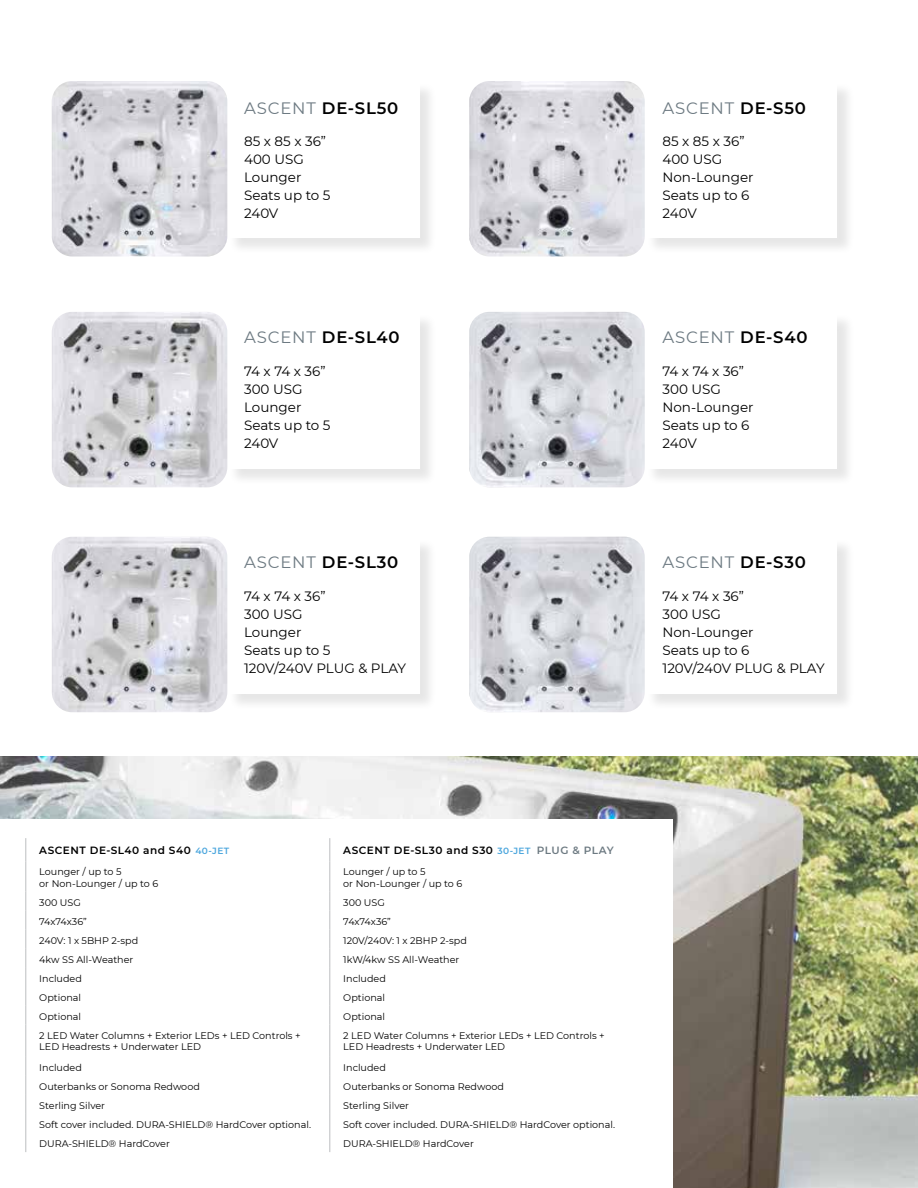
<style>
.page{position:relative;width:918px;height:1188px;background:#fff}
.page>*{position:absolute;margin:0;border:0;box-sizing:border-box;transform-origin:0 0}
.t1{font:600 16.5px "Montserrat";letter-spacing:.05em;color:#000}
.t2{font:16.5px "Montserrat";letter-spacing:.05em;color:#6d7a82}
.t3{font:13.5px/18px "Montserrat";color:#000}
.t4{font:600 10.5px "Montserrat";letter-spacing:.05em;color:#000}
.t5{font:9.6px/11.6px "Montserrat";color:#000}
.s1{font-weight:400;color:#6d7a82}
.s2{font-weight:600;color:#000}
.s3{font-size:9px;color:#4ba6dd}
.s4{color:#6d7a82}
</style>
<div class="page">
<img style="left:0;top:756px;width:918px;height:432px">
<div style="left:0;top:820px;width:673px;height:368px;background:#fff"></div>
<svg style="left:25px;top:838px;width:1px;height:23px"></svg>
<svg style="left:329px;top:838px;width:1px;height:23px"></svg>
<hr style="left:25px;top:861px;width:1px;height:31px;background:#bcbec0">
<hr style="left:329px;top:861px;width:1px;height:31px;background:#bcbec0">
<svg style="left:25px;top:892px;width:1px;height:133px"></svg>
<svg style="left:329px;top:892px;width:1px;height:133px"></svg>
<hr style="left:25px;top:1025px;width:1px;height:32px;background:#bcbec0">
<hr style="left:329px;top:1025px;width:1px;height:32px;background:#bcbec0">
<svg style="left:25px;top:1057px;width:1px;height:95px"></svg>
<svg style="left:329px;top:1057px;width:1px;height:95px"></svg>
<div style="left:229px;top:82px;width:209px;height:173px;background:#000;opacity:.1"></div>
<div style="left:227px;top:81px;width:193px;height:157px;background:#fff"></div>
<img style="left:52px;top:81px;width:175px;height:175px">
<div style="left:646px;top:82px;width:209px;height:173px;background:#000;opacity:.1"></div>
<div style="left:645px;top:81px;width:192px;height:157px;background:#fff"></div>
<img style="left:469px;top:81px;width:176px;height:175px">
<div style="left:229px;top:538px;width:209px;height:173px;background:#000;opacity:.1"></div>
<div style="left:227px;top:537px;width:193px;height:156px;background:#fff"></div>
<img style="left:52px;top:537px;width:175px;height:175px">
<div style="left:646px;top:538px;width:209px;height:173px;background:#000;opacity:.1"></div>
<div style="left:645px;top:537px;width:192px;height:156px;background:#fff"></div>
<img style="left:469px;top:537px;width:176px;height:175px">
<div style="left:229px;top:313px;width:209px;height:173px;background:#000;opacity:.1"></div>
<div style="left:227px;top:312px;width:193px;height:156px;background:#fff"></div>
<img style="left:52px;top:312px;width:175px;height:175px">
<div style="left:646px;top:313px;width:209px;height:173px;background:#000;opacity:.1"></div>
<div style="left:645px;top:312px;width:192px;height:156px;background:#fff"></div>
<img style="left:469px;top:312px;width:176px;height:175px">
<h1 class="t1" style="left:244px;top:96px;width:156px"><span class="s1">ASCENT</span> DE-SL50</h1>
<h2 class="t3" style="left:244px;top:132px;width:88px">85 x 85 x 36”<br>400 USG<br>Lounger<br>Seats up to 5<br>240V</h2>
<h1 class="t1" style="left:244px;top:326px;width:157px"><span class="s1">ASCENT</span> DE-SL40</h1>
<h2 class="t3" style="left:244px;top:362px;width:88px">74 x 74 x 36”<br>300 USG<br>Lounger<br>Seats up to 5<br>240V</h2>
<h1 class="t1" style="left:244px;top:551px;width:156px"><span class="s1">ASCENT</span> DE-SL30</h1>
<h2 class="t3" style="left:244px;top:586px;width:164px">74 x 74 x 36”<br>300 USG<br>Lounger<br>Seats up to 5<br>120V/240V PLUG &amp; PLAY</h2>
<h1 class="t2" style="left:662px;top:97px;width:145px">ASCENT <span class="s2">DE-S50</span></h1>
<h2 class="t3" style="left:662px;top:132px;width:93px">85 x 85 x 36”<br>400 USG<br>Non-Lounger<br>Seats up to 6<br>240V</h2>
<h1 class="t2" style="left:662px;top:326px;width:147px">ASCENT <span class="s2">DE-S40</span></h1>
<h2 class="t3" style="left:662px;top:362px;width:93px">74 x 74 x 36”<br>300 USG<br>Non-Lounger<br>Seats up to 6<br>240V</h2>
<h1 class="t2" style="left:662px;top:551px;width:145px">ASCENT <span class="s2">DE-S30</span></h1>
<h2 class="t3" style="left:662px;top:586px;width:164px">74 x 74 x 36”<br>300 USG<br>Non-Lounger<br>Seats up to 6<br>120V/240V PLUG &amp; PLAY</h2>
<p class="t4" style="left:39px;top:843px;width:191px">ASCENT DE-SL40 and S40 <span class="s3">40-JET</span></p>
<p class="t4" style="left:343px;top:843px;width:272px">ASCENT DE-SL30 and S30 <span class="s3">30-JET</span> <span class="s4">PLUG &amp; PLAY</span></p>
<p class="t5" style="left:39px;top:866px;width:121px">Lounger / up to 5<br>or Non-Lounger / up to 6</p>
<p class="t5" style="left:343px;top:866px;width:121px">Lounger / up to 5<br>or Non-Lounger / up to 6</p>
<p class="t5" style="left:39px;top:896px;width:43px">300 USG</p>
<p class="t5" style="left:343px;top:896px;width:43px">300 USG</p>
<p class="t5" style="left:39px;top:915px;width:49px">74x74x36”</p>
<p class="t5" style="left:343px;top:915px;width:49px">74x74x36”</p>
<p class="t5" style="left:39px;top:934px;width:100px">240V: 1 x 5BHP 2-spd</p>
<p class="t5" style="left:343px;top:934px;width:125px">120V/240V: 1 x 2BHP 2-spd</p>
<p class="t5" style="left:39px;top:953px;width:96px">4kw SS All-Weather</p>
<p class="t5" style="left:343px;top:953px;width:118px">1kW/4kw SS All-Weather</p>
<p class="t5" style="left:39px;top:972px;width:44px">Included</p>
<p class="t5" style="left:343px;top:972px;width:44px">Included</p>
<p class="t5" style="left:39px;top:992px;width:43px">Optional</p>
<p class="t5" style="left:343px;top:992px;width:43px">Optional</p>
<p class="t5" style="left:39px;top:1010px;width:43px">Optional</p>
<p class="t5" style="left:343px;top:1010px;width:43px">Optional</p>
<p class="t5" style="left:39px;top:1029px;width:263px">2 LED Water Columns + Exterior LEDs + LED Controls +<br>LED Headrests + Underwater LED</p>
<p class="t5" style="left:343px;top:1029px;width:263px">2 LED Water Columns + Exterior LEDs + LED Controls +<br>LED Headrests + Underwater LED</p>
<p class="t5" style="left:39px;top:1061px;width:44px">Included</p>
<p class="t5" style="left:343px;top:1061px;width:44px">Included</p>
<p class="t5" style="left:39px;top:1080px;width:162px">Outerbanks or Sonoma Redwood</p>
<p class="t5" style="left:343px;top:1080px;width:162px">Outerbanks or Sonoma Redwood</p>
<p class="t5" style="left:39px;top:1099px;width:67px">Sterling Silver</p>
<p class="t5" style="left:343px;top:1099px;width:67px">Sterling Silver</p>
<p class="t5" style="left:39px;top:1118px;width:273px">Soft cover included. DURA-SHIELD® HardCover optional.</p>
<p class="t5" style="left:343px;top:1118px;width:273px">Soft cover included. DURA-SHIELD® HardCover optional.</p>
<p class="t5" style="left:39px;top:1138px;width:132px">DURA-SHIELD® HardCover</p>
<p class="t5" style="left:343px;top:1138px;width:132px">DURA-SHIELD® HardCover</p>
</div>
